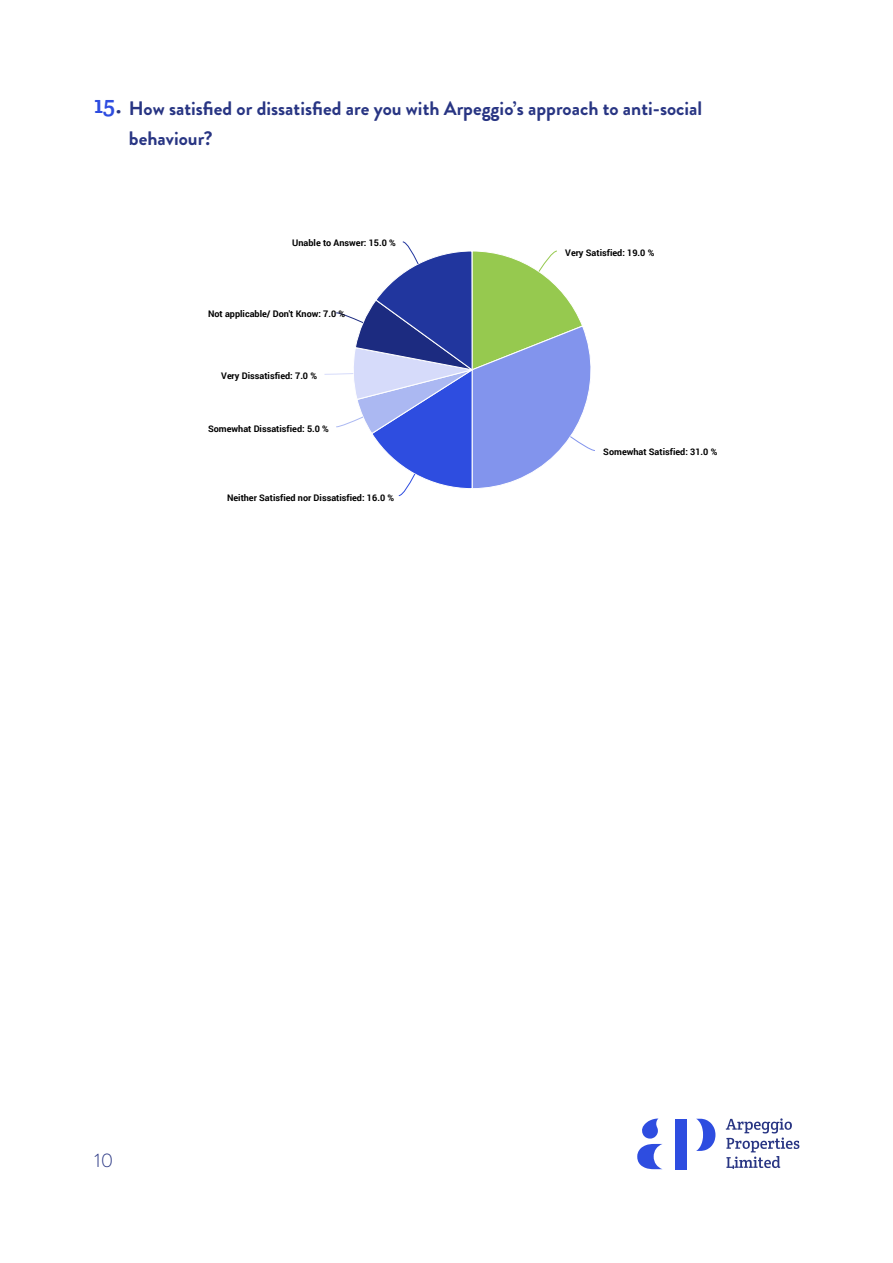
<style>
.page{position:relative;width:893px;height:1263px;background:#fff}
.page>*{position:absolute;margin:0;border:0;box-sizing:border-box;transform-origin:0 0}
.t1{font:25.5px "Crete Round";color:#2e4de0}
.t2{font:700 19.5px/30px "Brandon Grotesque";color:#283583}
.t3{font:300 19.5px "Brandon Grotesque";color:#283583}
.t4{font:700 9.15px "Roboto";color:#000}
.s1{color:#283583}
</style>
<div class="page">
<svg style="left:642px;top:1118px;width:16px;height:20px"></svg>
<svg style="left:637px;top:1144px;width:25px;height:25px"></svg>
<svg style="left:696px;top:1119px;width:19px;height:32px"></svg>
<div style="left:675px;top:1119px;width:11px;height:50px;background:#2e4de0"></div>
<svg style="left:726px;top:1118px;width:73px;height:51px"></svg>
<svg style="left:324px;top:241px;width:271px;height:255px"></svg>
<p class="t1" style="left:95px;top:88px;width:29px">15<span class="s1">.</span></p>
<p class="t2" style="left:129px;top:93px;width:575px">How satisfied or dissatisfied are you with Arpeggio’s approach to anti-social behaviour?</p>
<p class="t4" style="left:292px;top:237px;width:105px">Unable to Answer: 15.0 %</p>
<p class="t4" style="left:208px;top:308px;width:139px">Not applicable/ Don't Know: 7.0 %</p>
<p class="t4" style="left:221px;top:370px;width:97px">Very Dissatisfied: 7.0 %</p>
<p class="t4" style="left:208px;top:422px;width:122px">Somewhat Dissatisfied: 5.0 %</p>
<p class="t4" style="left:227px;top:491px;width:169px">Neither Satisfied nor Dissatisfied: 16.0 %</p>
<p class="t4" style="left:565px;top:247px;width:91px">Very Satisfied: 19.0 %</p>
<p class="t4" style="left:603px;top:445px;width:116px">Somewhat Satisfied: 31.0 %</p>
<p class="t3" style="left:95px;top:1147px;width:20px">10</p>
</div>
